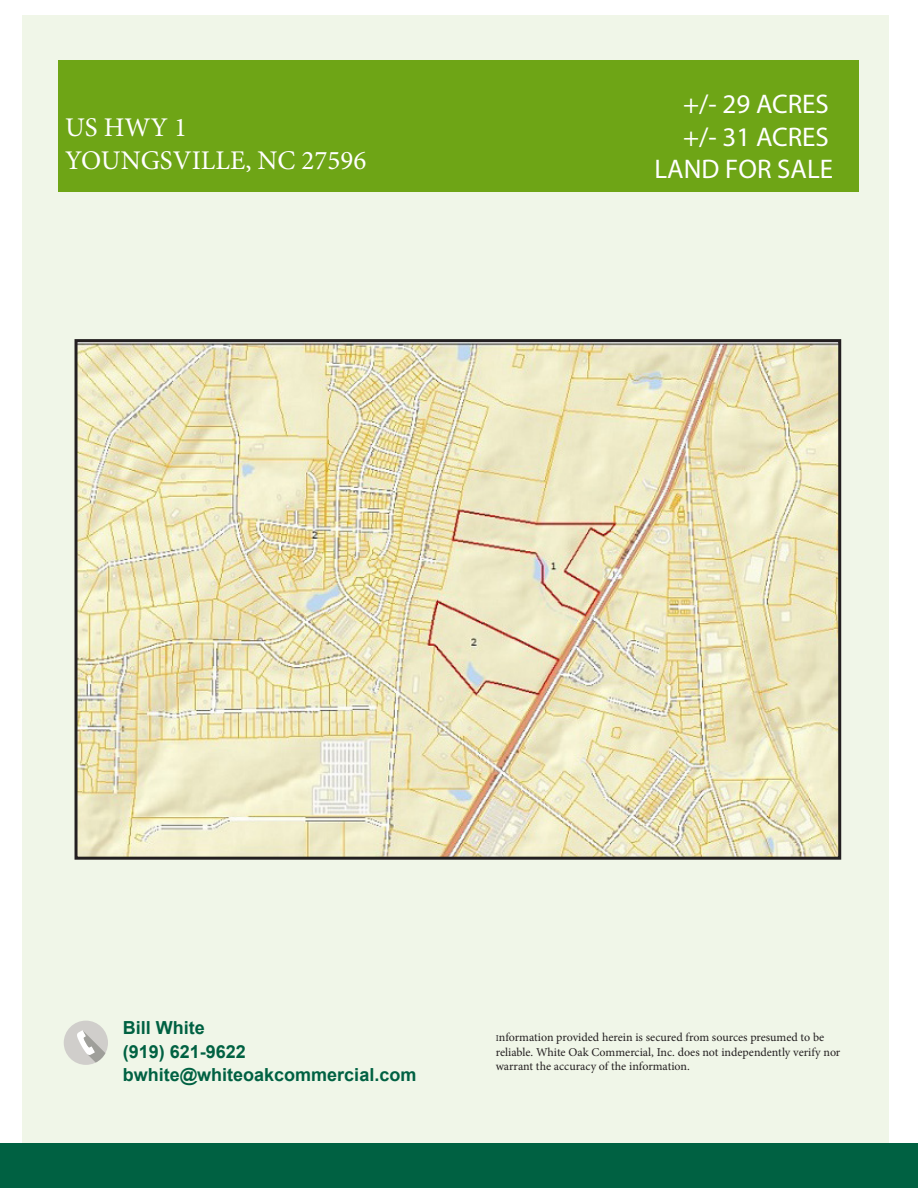
<style>
.page{position:relative;width:918px;height:1188px;background:#fff}
.page>*{position:absolute;margin:0;border:0;box-sizing:border-box;transform-origin:0 0}
.t1{font:27px "Myriad Pro";color:#fff}
.t2{font:27px "Minion Pro";color:#fff}
.t3{font:700 18px "Arial";color:#006142}
.t4{font:12px/14.4px "Minion Pro";color:#231f20}
.s1{font-size:9px}
</style>
<div class="page">
<div style="left:23px;top:15px;width:866px;height:1150px;background:#f0f6e8"></div>
<div style="left:0;top:1144px;width:918px;height:44px;background:#006142"></div>
<div style="left:64px;top:1021px;width:44px;height:44px;background:#d0cecb;border-radius:50%"></div>
<svg style="left:77px;top:1030px;width:28px;height:33px"></svg>
<div style="left:59px;top:60px;width:400px;height:132px;background:#6ea516"></div>
<div style="left:453px;top:60px;width:406px;height:132px;background:#6ea516"></div>
<img style="left:79px;top:343px;width:758px;height:513px">
<div style="left:75px;top:339px;width:766px;height:521px;border:3px solid #231f20"></div>
<p class="t2" style="left:65px;top:109px;width:123px">US HWY 1</p>
<p class="t2" style="left:65px;top:142px;width:303px">YOUNGSVILLE, NC 27596</p>
<p class="t1" style="left:683px;top:87px;width:147px">+/- 29 ACRES</p>
<p class="t1" style="left:683px;top:120px;width:147px">+/- 31 ACRES</p>
<p class="t1" style="left:655px;top:152px;width:180px">LAND FOR SALE</p>
<p class="t3" style="left:123px;top:1015px;width:84px">Bill White</p>
<p class="t3" style="left:123px;top:1039px;width:125px">(919) 621-9622</p>
<p class="t3" style="left:123px;top:1062px;width:295px">bwhite@whiteoakcommercial.com</p>
<p class="t4" style="left:496px;top:1030px;width:346px"><span class="s1">I</span>nformation provided herein is secured from sources presumed to be reliable. White Oak Commercial, Inc. does not independently verify nor warrant the accuracy of the information.</p>
</div>
